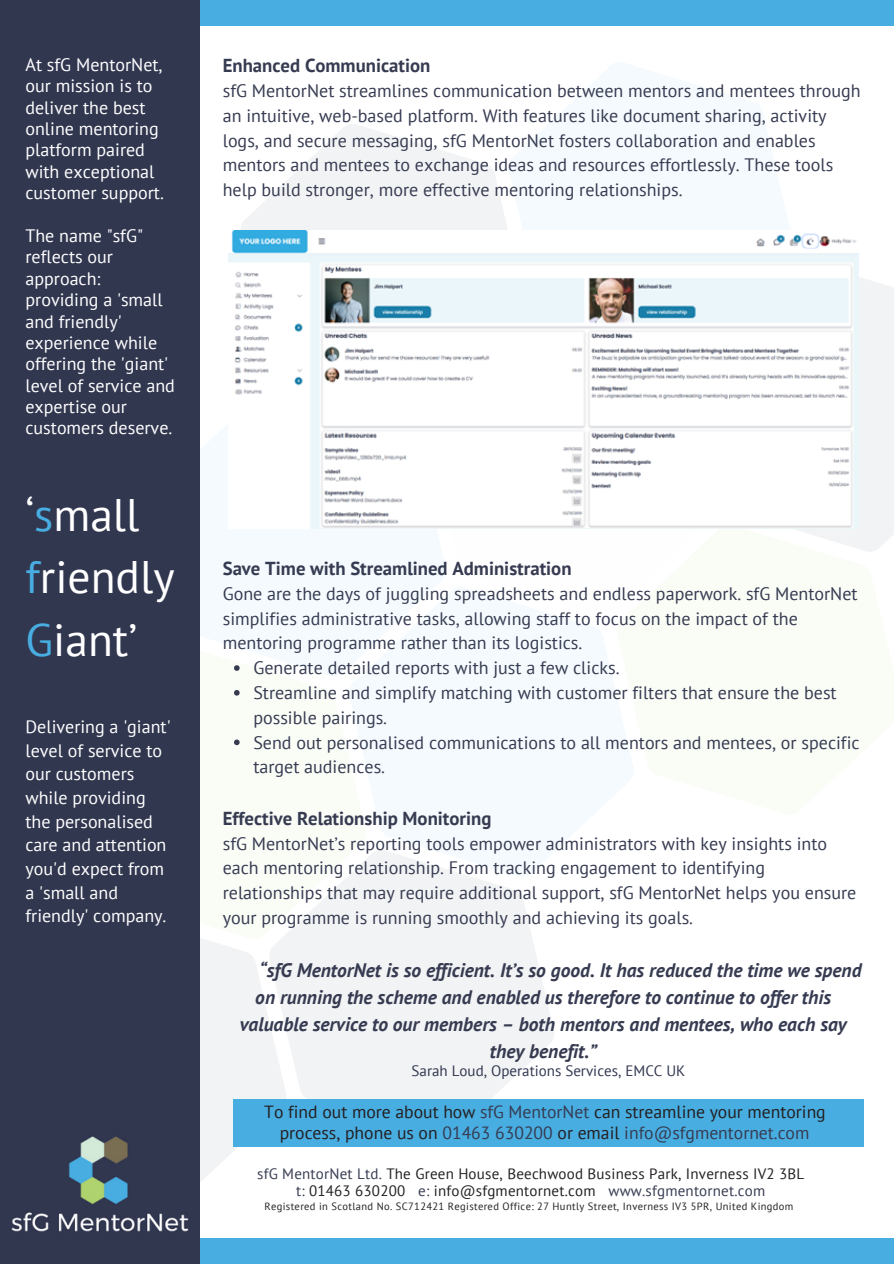
<style>
.page{position:relative;width:894px;height:1264px;background:#fff}
.page>*{position:absolute;margin:0;border:0;box-sizing:border-box;transform-origin:0 0}
.t1{font:45.45px/62.2px "PT Sans";color:#fff}
.t2{font:italic 700 19.5px "PT Sans";color:#363b51}
.t3{font:700 18.75px "PT Sans";color:#363b51}
.t4{font:18px/24.8px "PT Sans";color:#363b51}
.t5{font:18px/21.3px "PT Sans";color:#fff}
.t6{font:17.55px "PT Sans";color:#231f20}
.t7{font:17.55px "PT Sans";color:#363b51}
.t8{font:15px/16.8px "PT Sans";letter-spacing:.015em;color:#231f20;text-align:center}
.t9{font:15px "PT Sans";color:#323750}
.t10{font:10.5px "PT Sans";letter-spacing:.035em;color:#231f20}
.s1{color:#48ade1}
.s2{color:#363b51}
.s3{color:#231f20}
</style>
<div class="page">
<div style="left:200px;top:962px;width:31px;height:220px;background:#f2f3f4"></div>
<svg style="left:200px;top:740px;width:40px;height:222px;fill:#fafcf6"></svg>
<svg style="left:216px;top:436px;width:175px;height:260px;fill:#f4fafd"></svg>
<svg style="left:216px;top:124px;width:254px;height:312px;fill:#f2f3f4"></svg>
<svg style="left:751px;top:253px;width:142px;height:298px;fill:#f2f3f4"></svg>
<div style="left:200px;top:436px;width:16px;height:325px;background:#f4fafd"></div>
<svg style="left:231px;top:826px;width:361px;height:327px;fill:#f2f3f4"></svg>
<svg style="left:311px;top:564px;width:323px;height:335px;fill:#f4fafd"></svg>
<svg style="left:391px;top:528px;width:360px;height:109px"></svg>
<svg style="left:470px;top:62px;width:320px;height:168px;fill:#f4fafd"></svg>
<div style="left:0;top:0;width:893px;height:25px;background:#48ade1"></div>
<div style="left:0;top:1237px;width:893px;height:26px;background:#48ade1"></div>
<div style="left:0;top:0;width:200px;height:1263px;background:#323750"></div>
<div style="left:233px;top:1099px;width:630px;height:47px;background:#48ade1"></div>
<img style="left:11px;top:1136px;width:178px;height:96px">
<img style="left:228px;top:230px;width:630px;height:298px">
<svg style="left:234px;top:665px;width:5px;height:6px"></svg>
<svg style="left:234px;top:690px;width:5px;height:5px"></svg>
<svg style="left:234px;top:739px;width:5px;height:6px"></svg>
<p class="t5" style="left:25px;top:54px;width:140px">At sfG MentorNet, our mission is to deliver the best online mentoring platform paired with exceptional customer support.</p>
<h3 class="t5" style="left:25px;top:225px;width:151px">The name "sfG" reflects our approach: providing a 'small and friendly' experience while offering the 'giant' level of service and expertise our customers deserve.</h3>
<p class="t1" style="left:25px;top:483px;width:150px">‘<span class="s1">s</span>mall <span class="s1">f</span>riendly<br><span class="s1">G</span>iant’</p>
<h3 class="t5" style="left:25px;top:714px;width:147px;line-height:23.7px">Delivering a 'giant' level of service to our customers while providing the personalised care and attention you'd expect from a 'small and friendly' company.</h3>
<p class="t3" style="left:223px;top:53px;width:209px">Enhanced Communication</p>
<p class="t4" style="left:223px;top:78px;width:639px">sfG MentorNet streamlines communication between mentors and mentees through an intuitive, web-based platform. With features like document sharing, activity logs, and secure messaging, sfG MentorNet fosters collaboration and enables mentors and mentees to exchange ideas and resources effortlessly. These tools help build stronger, more effective mentoring relationships.</p>
<p class="t3" style="left:223px;top:556px;width:350px">Save Time with Streamlined Administration</p>
<p class="t4" style="left:223px;top:581px;width:636px">Gone are the days of juggling spreadsheets and endless paperwork. sfG MentorNet simplifies administrative tasks, allowing staff to focus on the impact of the mentoring programme rather than its logistics.</p>
<p class="t4" style="left:253px;top:655px;width:367px">Generate detailed reports with just a few clicks.</p>
<h3 class="t4" style="left:253px;top:680px;width:584px">Streamline and simplify matching with customer filters that ensure the best possible pairings.</h3>
<p class="t4" style="left:253px;top:729px;width:607px">Send out personalised communications to all mentors and mentees, or specific target audiences.</p>
<h4 class="t3" style="left:223px;top:805px;width:270px">Effective Relationship Monitoring</h4>
<h4 class="t4" style="left:223px;top:830px;width:635px">sfG MentorNet’s reporting tools empower administrators with key insights into each mentoring relationship. From tracking engagement to identifying relationships that may require additional support, sfG MentorNet helps you ensure your programme is running smoothly and achieving its goals.</h4>
<p class="t2" style="left:259px;top:957px;width:603px">“sfG MentorNet is so efficient. It’s so good. It has reduced the time we spend</p>
<p class="t2" style="left:255px;top:984px;width:577px">on running the scheme and enabled us therefore to continue to offer this</p>
<p class="t2" style="left:240px;top:1011px;width:608px">valuable service to our members – both mentors and mentees, who each say</p>
<p class="t2" style="left:489px;top:1038px;width:108px">they benefit.”</p>
<h3 class="t9" style="left:411px;top:1061px;width:275px">Sarah Loud, Operations Services, EMCC UK</h3>
<h1 class="t6" style="left:264px;top:1100px;width:563px">To find out more about how <span class="s2">sfG MentorNet</span> can streamline your mentoring</h1>
<h3 class="t7" style="left:279px;top:1120px;width:531px"><span class="s3">process, phone us on</span> 01463 630200 <span class="s3">or email</span> info@sfgmentornet.com</h3>
<h3 class="t8" style="left:257px;top:1165px;width:548px"><span class="s2">sfG MentorNet Ltd.</span> The Green House, Beechwood Business Park, Inverness IV2 3BL <span class="s2">t:</span> 01463 630200 <span class="s2">e:</span> info@sfgmentornet.com <span class="s2">www.sfgmentornet.com</span></h3>
<h3 class="t10" style="left:264px;top:1198px;width:530px">Registered in Scotland No. SC712421 Registered Office: 27 Huntly Street, Inverness IV3 5PR, United Kingdom</h3>
</div>
